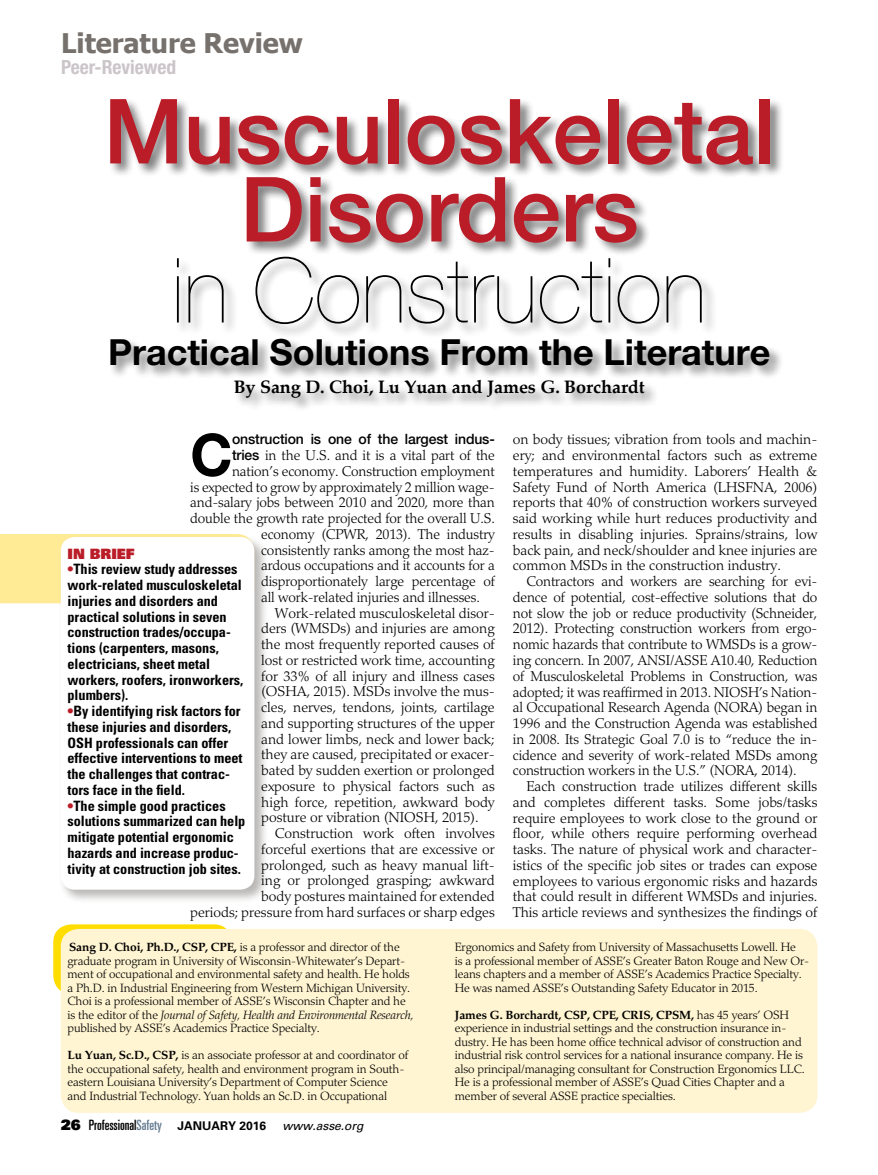
<style>
.page{position:relative;width:878px;height:1175px;background:#fff}
.page>*{position:absolute;margin:0;border:0;box-sizing:border-box;transform-origin:0 0}
.t1{font:500 90px/78px "Helvetica Neue LT Std";color:#ba1c28;text-align:center}
.t2{font:200 90px "Helvetica Neue LT Std";color:#000}
.t3{font:700 58.35px "Helvetica Neue LT Std";color:#000}
.t4{font:700 36px "Helvetica Neue LT Std";color:#000}
.t5{font:700 27px "Tahoma";color:#76716d}
.t6{font:700 condensed 19.5px "Helvetica Neue LT Std";color:#cbc5c9}
.t7{font:700 18px "Palatino Linotype";color:#000}
.t8{font:300 14.25px/15.8px "Palatino LT Std";color:#000;text-align:justify}
.t9{font:700 condensed 14.25px/15.8px "Univers LT Std";color:#000}
.t10{font:ultra-condensed 14.25px "Univers LT Std";color:#000}
.t11{font:500 14.25px "Helvetica Neue LT Std";letter-spacing:-.01em;color:#000}
.t12{font:14.25px "Univers LT Std X Black";color:#ba1c28}
.t13{font:300 12px/13.5px "Palatino LT Std";letter-spacing:-.01em;color:#000}
.s1{font-family:"Helvetica Neue LT Std";font-weight:500}
.s2{color:#ba1c28}
.s3{font-weight:700}
.s4{font-style:italic}
.s5{font-family:"Univers LT Std X Black";font-stretch:normal}
.s6{color:#657c91}
.s7{font-weight:700;font-stretch:normal;font-size:12px}
.s8{font-style:italic;font-stretch:normal;font-size:12px}
</style>
<div class="page">
<svg style="left:53px;top:924px;width:179px;height:69px"></svg>
<div style="left:61px;top:929px;width:756px;height:183px;background:#fff5d2;border-radius:18px"></div>
<div style="left:0;top:534px;width:243px;height:69px;background:#ffeb96"></div>
<div style="left:59px;top:535px;width:210px;height:368px;background:#76716d;opacity:.5"></div>
<div style="left:61px;top:537px;width:193px;height:352px;background:#fff;border-radius:14px"></div>
<div style="left:109px;top:98px;width:675px;height:314px;background:#000;opacity:.5"></div>
<h3 class="t5" style="left:61px;top:24px;width:243px">Literature Review</h3>
<h3 class="t6" style="left:61px;top:55px;width:116px">Peer-Reviewed</h3>
<h1 class="t1" style="left:104px;top:91px;width:673px">Musculoskeletal<br>Disorders</h1>
<h1 class="t2" style="left:172px;top:239px;width:536px">in Construction</h1>
<h3 class="t4" style="left:108px;top:329px;width:663px">Practical Solutions From the Literature</h3>
<p class="t7" style="left:234px;top:374px;width:412px">By Sang D. Choi, Lu Yuan and James G. Borchardt</p>
<h2 class="t3" style="left:190px;top:419px;width:44px">C</h2>
<p class="t11" style="left:232px;top:430px;width:264px">onstruction is one of the largest indus-</p>
<p class="t8" style="left:232px;top:447px;width:264px"><span class="s1">tries</span> in the U.S. and it is a vital part of the</p>
<p class="t8" style="left:232px;top:463px;width:264px">nation’s economy. Construction employment</p>
<p class="t8" style="left:190px;top:479px;width:306px">is expected to grow by approximately 2 million wage-</p>
<p class="t8" style="left:190px;top:495px;width:306px">and-salary jobs between 2010 and 2020, more than</p>
<p class="t8" style="left:190px;top:510px;width:306px">double the growth rate projected for the overall U.S.</p>
<p class="t8" style="left:261px;top:526px;width:235px">economy (CPWR, 2013). The industry</p>
<p class="t8" style="left:261px;top:542px;width:235px">consistently ranks among the most haz-</p>
<p class="t8" style="left:261px;top:558px;width:235px">ardous occupations and it accounts for a</p>
<p class="t8" style="left:261px;top:573px;width:235px">disproportionately large percentage of</p>
<p class="t8" style="left:261px;top:589px;width:220px">all work-related injuries and illnesses.</p>
<p class="t8" style="left:275px;top:605px;width:222px">Work-related musculoskeletal disor-</p>
<p class="t8" style="left:261px;top:621px;width:235px">ders (WMSDs) and injuries are among</p>
<p class="t8" style="left:261px;top:636px;width:235px">the most frequently reported causes of</p>
<p class="t8" style="left:261px;top:652px;width:235px">lost or restricted work time, accounting</p>
<p class="t8" style="left:261px;top:668px;width:235px">for 33% of all injury and illness cases</p>
<p class="t8" style="left:261px;top:684px;width:235px">(OSHA, 2015). MSDs involve the mus-</p>
<p class="t8" style="left:261px;top:699px;width:235px">cles, nerves, tendons, joints, cartilage</p>
<p class="t8" style="left:261px;top:715px;width:235px">and supporting structures of the upper</p>
<p class="t8" style="left:261px;top:731px;width:235px">and lower limbs, neck and lower back;</p>
<p class="t8" style="left:261px;top:747px;width:235px">they are caused, precipitated or exacer-</p>
<p class="t8" style="left:261px;top:762px;width:235px">bated by sudden exertion or prolonged</p>
<p class="t8" style="left:261px;top:778px;width:235px">exposure to physical factors such as</p>
<p class="t8" style="left:261px;top:794px;width:235px">high force, repetition, awkward body</p>
<p class="t8" style="left:261px;top:810px;width:219px">posture or vibration (NIOSH, 2015).</p>
<p class="t8" style="left:275px;top:825px;width:222px">Construction work often involves</p>
<p class="t8" style="left:261px;top:841px;width:235px">forceful exertions that are excessive or</p>
<p class="t8" style="left:261px;top:857px;width:235px">prolonged, such as heavy manual lift-</p>
<p class="t8" style="left:261px;top:873px;width:235px">ing or prolonged grasping; awkward</p>
<p class="t8" style="left:261px;top:888px;width:235px">body postures maintained for extended</p>
<p class="t8" style="left:190px;top:904px;width:306px">periods; pressure from hard surfaces or sharp edges</p>
<p class="t12" style="left:68px;top:544px;width:69px">IN BRIEF</p>
<p class="t9" style="left:68px;top:561px;width:177px"><span class="s2">•</span>This review study addresses work-related musculoskeletal injuries and disorders and practical solutions in seven construction trades/occupa&shy;tions (carpenters, masons, electricians, sheet metal workers, roofers, ironworkers, plumbers).</p>
<p class="t9" style="left:68px;top:703px;width:176px"><span class="s2">•</span>By identifying risk factors for these injuries and disorders,<br>OSH professionals can offer effective interventions to meet the challenges that contrac&shy;tors face in the field.</p>
<p class="t9" style="left:68px;top:797px;width:179px"><span class="s2">•</span>The simple good practices solutions summarized can help mitigate potential ergonomic hazards and increase produc&shy;tivity at construction job sites.</p>
<p class="t8" style="left:513px;top:432px;width:306px">on body tissues; vibration from tools and machin&shy;ery; and environmental factors such as extreme temperatures and humidity. Laborers’ Health &amp; Safety Fund of North America (LHSFNA, 2006) reports that 40% of construction workers surveyed said working while hurt reduces productivity and results in disabling injuries. Sprains/strains, low back pain, and neck/shoulder and knee injuries are common MSDs in the construction industry.</p>
<p class="t8" style="left:513px;top:574px;width:306px;text-indent:14px">Contractors and workers are searching for evi&shy;dence of potential, cost-effective solutions that do not slow the job or reduce productivity (Schneider, 2012). Protecting construction workers from ergo&shy;nomic hazards that contribute to WMSDs is a grow&shy;ing concern. In 2007, ANSI/ASSE A10.40, Reduction of Musculoskeletal Problems in Construction, was adopted; it was reaffirmed in 2013. NIOSH’s Nation&shy;al Occupational Research Agenda (NORA) began in 1996 and the Construction Agenda was established in 2008. Its Strategic Goal 7.0 is to “reduce the in&shy;cidence and severity of work-related MSDs among construction workers in the U.S.” (NORA, 2014).</p>
<p class="t8" style="left:513px;top:778px;width:306px;text-indent:13px">Each construction trade utilizes different skills and completes different tasks. Some jobs/tasks require employees to work close to the ground or floor, while others require performing overhead tasks. The nature of physical work and character&shy;istics of the specific job sites or trades can expose employees to various ergonomic risks and hazards that could result in different WMSDs and injuries.<br>This article reviews and synthesizes the findings of</p>
<p class="t13" style="left:68px;top:940px;width:348px"><span class="s3">Sang D. Choi, Ph.D., CSP, CPE,</span> is a professor and director of the graduate program in University of Wisconsin-Whitewater’s Depart&shy;ment of occupational and environmental safety and health. He holds a Ph.D. in Industrial Engineering from Western Michigan University.<br>Choi is a professional member of ASSE’s Wisconsin Chapter and he is the editor of the <span class="s4">Journal of Safety, Health and Environmental Research, </span>published by ASSE’s Academics Practice Specialty.</p>
<p class="t13" style="left:68px;top:1048px;width:342px"><span class="s3">Lu Yuan, Sc.D., CSP,</span> is an associate professor at and coordinator of the occupational safety, health and environment program in South&shy;eastern Louisiana University’s Department of Computer Science and Industrial Technology. Yuan holds an Sc.D. in Occupational</p>
<p class="t10" style="left:61px;top:1116px;width:304px"><span class="s5">26</span> Professional<span class="s6">Safety</span> <span class="s7">JANUARY 2016</span> <span class="s8">www.asse.org</span></p>
<p class="t13" style="left:455px;top:940px;width:356px">Ergonomics and Safety from University of Massachusetts Lowell. He<br>is a professional member of ASSE’s Greater Baton Rouge and New Or&shy;leans chapters and a member of ASSE’s Academics Practice Specialty.<br>He was named ASSE’s Outstanding Safety Educator in 2015.</p>
<p class="t13" style="left:455px;top:1008px;width:351px"><span class="s3">James G. Borchardt, CSP, CPE, CRIS, CPSM,</span> has 45 years’ OSH experience in industrial settings and the construction insurance in&shy;dustry. He has been home office technical advisor of construction and industrial risk control services for a national insurance company. He is also principal/managing consultant for Construction Ergonomics LLC.<br>He is a professional member of ASSE’s Quad Cities Chapter and a member of several ASSE practice specialties.</p>
</div>
